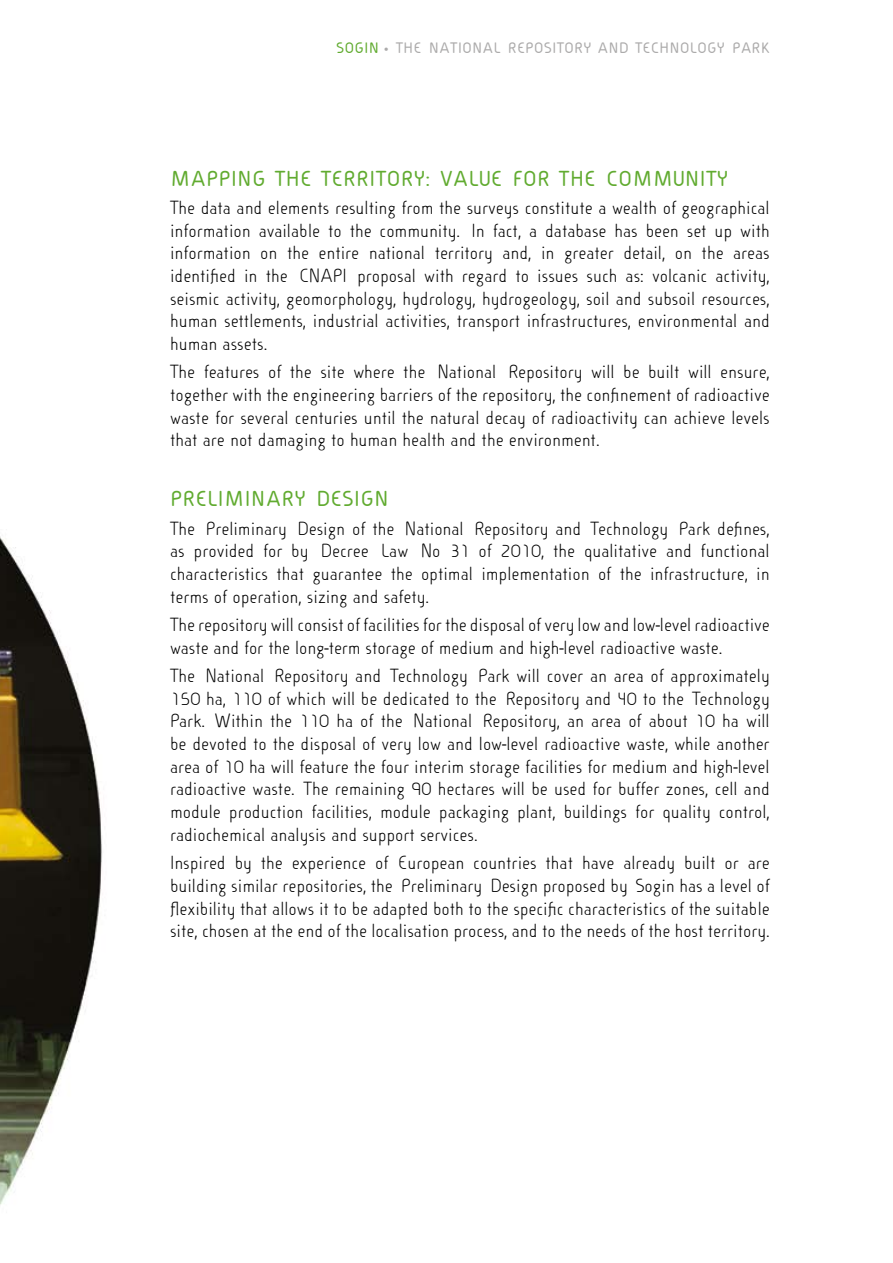
<style>
.page{position:relative;width:893px;height:1263px;background:#fff}
.page>*{position:absolute;margin:0;border:0;box-sizing:border-box;transform-origin:0 0}
.t1{font:700 21.6px "Cineplex LT";color:#61ab30}
.t2{font:18.9px/22.6px "Cineplex LT";letter-spacing:-.005em;color:#000;text-align:justify}
.t3{font:700 15.15px "Cineplex LT";color:#acabab}
.s1{color:#61ab30}
</style>
<div class="page">
<img style="left:0;top:536px;width:102px;height:669px">
<p class="t3" style="left:336px;top:41px;width:435px"><span class="s1">SOGIN</span> • THE NATIONAL REPOSITORY AND TECHNOLOGY PARK</p>
<p class="t1" style="left:170px;top:167px;width:560px">MAPPING THE TERRITORY: VALUE FOR THE COMMUNITY</p>
<p class="t2" style="left:170px;top:197px;width:601px">The data and elements resulting from the surveys constitute a wealth of geographical information available to the community. In fact, a database has been set up with information on the entire national territory and, in greater detail, on the areas identified in the CNAPI proposal with regard to issues such as: volcanic activity, seismic activity, geomorphology, hydrology, hydrogeology, soil and subsoil resources, human settlements, industrial activities, transport infrastructures, environmental and human assets.</p>
<p class="t2" style="left:170px;top:361px;width:601px">The features of the site where the National Repository will be built will ensure, together with the engineering barriers of the repository, the confinement of radioactive waste for several centuries until the natural decay of radioactivity can achieve levels that are not damaging to human health and the environment.</p>
<p class="t1" style="left:170px;top:488px;width:220px">PRELIMINARY DESIGN</p>
<p class="t2" style="left:170px;top:518px;width:601px">The Preliminary Design of the National Repository and Technology Park defines, as provided for by Decree Law No 31 of 2010, the qualitative and functional characteristics that guarantee the optimal implementation of the infrastructure, in terms of operation, sizing and safety.</p>
<p class="t2" style="left:170px;top:614px;width:601px">The repository will consist of facilities for the disposal of very low and low-level radioactive waste and for the long-term storage of medium and high-level radioactive waste.</p>
<p class="t2" style="left:170px;top:665px;width:601px">The National Repository and Technology Park will cover an area of approximately 150 ha, 110 of which will be dedicated to the Repository and 40 to the Technology Park. Within the 110 ha of the National Repository, an area of about 10 ha will be devoted to the disposal of very low and low-level radioactive waste, while another area of 10 ha will feature the four interim storage facilities for medium and high-level radioactive waste. The remaining 90 hectares will be used for buffer zones, cell and module production facilities, module packaging plant, buildings for quality control, radiochemical analysis and support services.</p>
<p class="t2" style="left:170px;top:852px;width:601px">Inspired by the experience of European countries that have already built or are building similar repositories, the Preliminary Design proposed by Sogin has a level of flexibility that allows it to be adapted both to the specific characteristics of the suitable site, chosen at the end of the localisation process, and to the needs of the host territory.</p>
</div>
